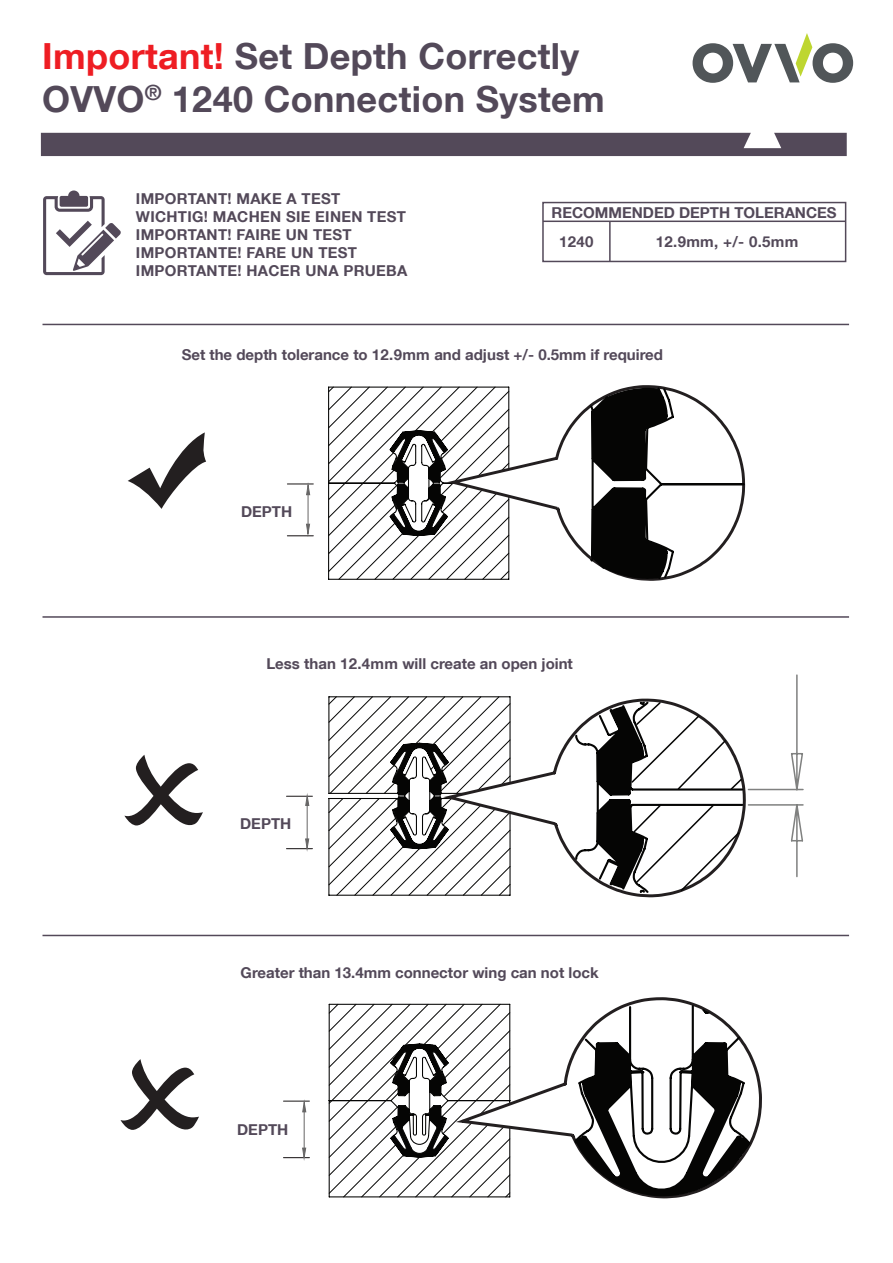
<style>
.page{position:relative;width:893px;height:1263px;background:#fff}
.page>*{position:absolute;margin:0;border:0;box-sizing:border-box;transform-origin:0 0}
.t1{font:700 36px/43.2px "Helvetica Neue LT Com";letter-spacing:.01em;color:#534959}
.t2{font:700 15px "Helvetica Neue LT Com";color:#534959}
.t3{font:700 15px/18px "Helvetica Neue LT Com";letter-spacing:.02em;color:#534959}
.s1{color:#ee1d23}
</style>
<div class="page">
<hr style="left:43px;top:616px;width:806px;height:2px;background:#534959">
<hr style="left:43px;top:324px;width:806px;height:1px;background:#534959">
<hr style="left:42px;top:935px;width:807px;height:1px;background:#534959">
<svg style="left:128px;top:432px;width:78px;height:77px"></svg>
<svg style="left:124px;top:755px;width:79px;height:70px"></svg>
<svg style="left:43px;top:191px;width:78px;height:84px"></svg>
<svg style="left:120px;top:1059px;width:79px;height:71px"></svg>
<hr style="left:308px;top:493px;width:1px;height:36px;background:#676666">
<svg style="left:287px;top:523px;width:26px;height:13px"></svg>
<svg style="left:287px;top:483px;width:26px;height:12px"></svg>
<div style="left:542px;top:202px;width:304px;height:60px;border:2px solid #534959"></div>
<hr style="left:609px;top:221px;width:2px;height:40px;background:#534959">
<hr style="left:543px;top:221px;width:303px;height:1px;background:#534959">
<svg style="left:328px;top:696px;width:183px;height:200px"></svg>
<svg style="left:437px;top:697px;width:234px;height:201px"></svg>
<svg style="left:328px;top:1003px;width:121px;height:195px"></svg>
<svg style="left:449px;top:997px;width:247px;height:202px"></svg>
<svg style="left:564px;top:1004px;width:198px;height:192px"></svg>
<svg style="left:328px;top:386px;width:113px;height:194px"></svg>
<svg style="left:441px;top:385px;width:219px;height:195px"></svg>
<svg style="left:588px;top:386px;width:158px;height:195px"></svg>
<svg style="left:574px;top:674px;width:230px;height:221px"></svg>
<hr style="left:283px;top:1100px;width:26px;height:2px;background:#231f20">
<hr style="left:304px;top:1110px;width:1px;height:39px;background:#676666">
<svg style="left:283px;top:1147px;width:26px;height:11px"></svg>
<svg style="left:302px;top:1101px;width:5px;height:11px"></svg>
<hr style="left:307px;top:804px;width:1px;height:38px;background:#676666">
<svg style="left:286px;top:838px;width:26px;height:11px"></svg>
<svg style="left:286px;top:795px;width:26px;height:11px"></svg>
<div style="left:41px;top:133px;width:806px;height:23px;background:#534959"></div>
<svg style="left:692px;top:33px;width:161px;height:50px"></svg>
<h1 class="t1" style="left:42px;top:39px;width:564px"><span class="s1">Important!</span> Set Depth Correctly<br>OVVO<sup>®</sup> 1240 Connection System</h1>
<p class="t3" style="left:136px;top:192px;width:273px">IMPORTANT! MAKE A TEST<br>WICHTIG! MACHEN SIE EINEN TEST<br>IMPORTANT! FAIRE UN TEST<br>IMPORTANTE! FARE UN TEST<br>IMPORTANTE! HACER UNA PRUEBA</p>
<p class="t2" style="left:552px;top:207px;width:287px">RECOMMENDED DEPTH TOLERANCES</p>
<p class="t2" style="left:559px;top:236px;width:36px">1240</p>
<p class="t2" style="left:656px;top:236px;width:144px">12.9mm, +/- 0.5mm</p>
<p class="t2" style="left:182px;top:349px;width:483px">Set the depth tolerance to 12.9mm and adjust +/- 0.5mm if required</p>
<p class="t2" style="left:241px;top:506px;width:53px">DEPTH</p>
<p class="t2" style="left:266px;top:658px;width:308px">Less than 12.4mm will create an open joint</p>
<p class="t2" style="left:240px;top:818px;width:53px">DEPTH</p>
<p class="t2" style="left:241px;top:967px;width:360px">Greater than 13.4mm connector wing can not lock</p>
<p class="t2" style="left:237px;top:1124px;width:53px">DEPTH</p>
</div>
